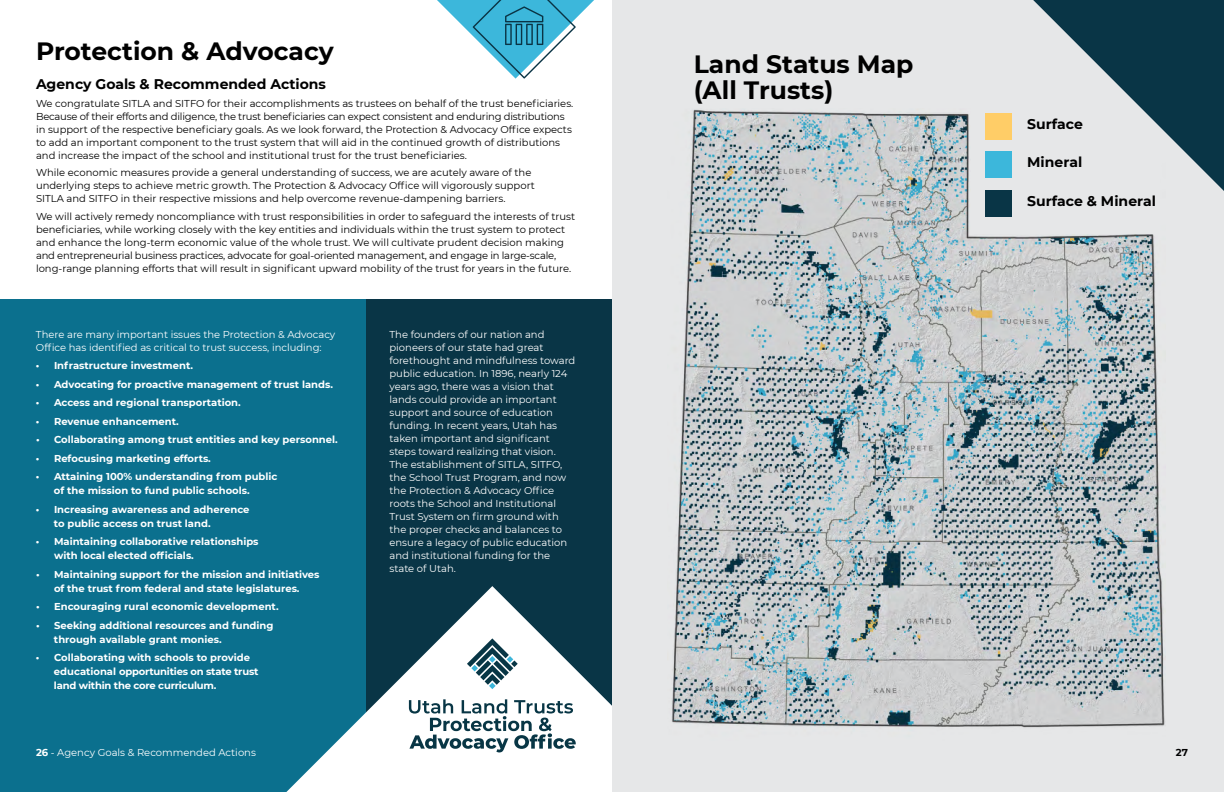
<style>
.page{position:relative;width:1224px;height:792px;background:#fff}
.page>*{position:absolute;margin:0;border:0;box-sizing:border-box;transform-origin:0 0}
.t1{font:700 25px/26px "Montserrat";color:#000}
.t2{font:700 14px "Montserrat";color:#000}
.t3{font:10px/13px "Montserrat";color:#000}
.t4{font:10px/13px "Montserrat";color:#fff}
.t5{font:700 10px/14px "Montserrat";color:#fff}
.t6{font:700 10px/14px "Montserrat";letter-spacing:-.02em;color:#fff}
.t7{font:700 10px "Montserrat";color:#000}
.s1{font-weight:700}
</style>
<div class="page">
<div style="left:365px;top:300px;width:247px;height:492px;background:#093546"></div>
<div style="left:0;top:300px;width:365px;height:492px;background:#0b708e"></div>
<svg style="left:286px;top:586px;width:326px;height:206px"></svg>
<svg style="left:467px;top:638px;width:51px;height:51px"></svg>
<svg style="left:409px;top:699px;width:167px;height:53px"></svg>
<svg style="left:437px;top:0;width:157px;height:79px"></svg>
<div style="left:612px;top:0;width:612px;height:792px;background:#e6e7e8"></div>
<img style="left:672px;top:109px;width:493px;height:619px">
<div style="left:971px;top:81px;width:189px;height:153px;background:#e6e7e8"></div>
<div style="left:985px;top:151px;width:27px;height:27px;background:#3cb7db"></div>
<div style="left:985px;top:113px;width:27px;height:27px;background:#ffcd67"></div>
<div style="left:985px;top:190px;width:27px;height:27px;background:#093546"></div>
<svg style="left:1033px;top:0;width:191px;height:191px"></svg>
<h1 class="t1" style="left:36px;top:37px;width:299px">Protection &amp; Advocacy</h1>
<h2 class="t2" style="left:36px;top:74px;width:292px">Agency Goals &amp; Recommended Actions</h2>
<p class="t3" style="left:36px;top:96px;width:539px">We congratulate SITLA and SITFO for their accomplishments as trustees on behalf of the trust beneficiaries.<br>Because of their efforts and diligence, the trust beneficiaries can expect consistent and enduring distributions in support of the respective beneficiary goals. As we look forward, the Protection &amp; Advocacy Office expects to add an important component to the trust system that will aid in the continued growth of distributions and increase the impact of the school and institutional trust for the trust beneficiaries.</p>
<p class="t3" style="left:36px;top:166px;width:500px">While economic measures provide a general understanding of success, we are acutely aware of the underlying steps to achieve metric growth. The Protection &amp; Advocacy Office will vigorously support<br>SITLA and SITFO in their respective missions and help overcome revenue-dampening barriers.</p>
<p class="t3" style="left:36px;top:209px;width:541px">We will actively remedy noncompliance with trust responsibilities in order to safeguard the interests of trust beneficiaries, while working closely with the key entities and individuals within the trust system to protect and enhance the long-term economic value of the whole trust. We will cultivate prudent decision making and entrepreneurial business practices, advocate for goal-oriented management, and engage in large-scale, long-range planning efforts that will result in significant upward mobility of the trust for years in the future.</p>
<p class="t4" style="left:36px;top:327px;width:301px">There are many important issues the Protection &amp; Advocacy<br>Office has identified as critical to trust success, including:</p>
<p class="t5" style="left:36px;top:358px;width:159px">• Infrastructure investment.</p>
<p class="t5" style="left:36px;top:377px;width:299px">• Advocating for proactive management of trust lands.</p>
<p class="t5" style="left:36px;top:395px;width:206px">• Access and regional transportation.</p>
<p class="t5" style="left:36px;top:414px;width:144px">• Revenue enhancement.</p>
<p class="t5" style="left:36px;top:432px;width:303px">• Collaborating among trust entities and key personnel.</p>
<p class="t5" style="left:36px;top:451px;width:176px">• Refocusing marketing efforts.</p>
<p class="t5" style="left:54px;top:469px;width:225px;text-indent:-18px">• Attaining 100% understanding from public of the mission to fund public schools.</p>
<p class="t5" style="left:54px;top:502px;width:197px;text-indent:-18px">• Increasing awareness and adherence to public access on trust land.</p>
<p class="t5" style="left:54px;top:534px;width:206px;text-indent:-18px">• Maintaining collaborative relationships with local elected officials.</p>
<p class="t5" style="left:36px;top:567px;width:285px;text-align:center">• Maintaining support for the mission and initiatives of the trust from federal and state legislatures.</p>
<p class="t5" style="left:36px;top:599px;width:244px">• Encouraging rural economic development.</p>
<p class="t5" style="left:54px;top:618px;width:221px;text-indent:-18px">• Seeking additional resources and funding through available grant monies.</p>
<p class="t6" style="left:54px;top:650px;width:206px;text-indent:-18px">• Collaborating with schools to provide educational opportunities on state trust land within the core curriculum.</p>
<p class="t4" style="left:36px;top:745px;width:221px"><span class="s1">26</span> - Agency Goals &amp; Recommended Actions</p>
<p class="t4" style="left:390px;top:327px;width:187px">The founders of our nation and pioneers of our state had great forethought and mindfulness toward public education. In 1896, nearly 124 years ago, there was a vision that lands could provide an important support and source of education funding. In recent years, Utah has taken important and significant steps toward realizing that vision.<br>The establishment of SITLA, SITFO, the School Trust Program, and now the Protection &amp; Advocacy Office roots the School and Institutional<br>Trust System on firm ground with the proper checks and balances to ensure a legacy of public education and institutional funding for the state of Utah.</p>
<h1 class="t1" style="left:694px;top:50px;width:221px">Land Status Map (All Trusts)</h1>
<h2 class="t2" style="left:1027px;top:114px;width:57px">Surface</h2>
<h2 class="t2" style="left:1027px;top:152px;width:56px">Mineral</h2>
<h2 class="t2" style="left:1027px;top:191px;width:130px">Surface &amp; Mineral</h2>
<p class="t7" style="left:1176px;top:745px;width:14px">27</p>
</div>
